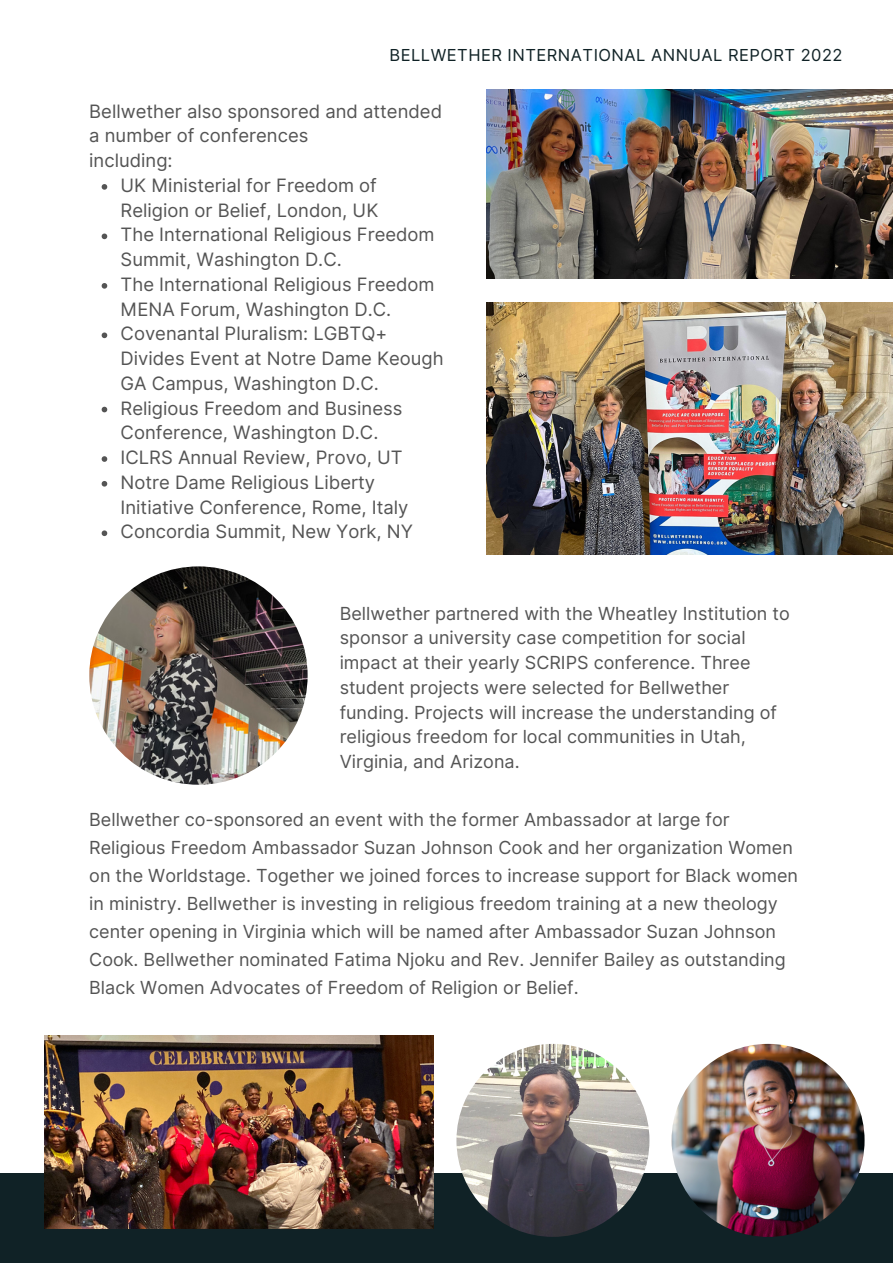
<style>
.page{position:relative;width:893px;height:1264px;background:#fff}
.page>*{position:absolute;margin:0;border:0;box-sizing:border-box;transform-origin:0 0}
.t1{font:18.45px/24.8px "Inter";color:#545454}
.t2{font:18px/28px "Inter";color:#545454}
.t3{font:16.5px "Inter";letter-spacing:.03em;color:#102226}
</style>
<div class="page">
<div style="left:0;top:1173px;width:892px;height:89px;background:#102226"></div>
<img style="left:671px;top:1043px;width:193px;height:193px;border-radius:50%">
<img style="left:456px;top:1043px;width:193px;height:193px;border-radius:50%">
<img style="left:45px;top:1035px;width:389px;height:193px">
<img style="left:486px;top:89px;width:406px;height:189px">
<img style="left:486px;top:302px;width:406px;height:252px">
<img style="left:89px;top:566px;width:218px;height:218px;border-radius:50%">
<svg style="left:102px;top:184px;width:5px;height:6px"></svg>
<svg style="left:102px;top:233px;width:5px;height:6px"></svg>
<svg style="left:102px;top:283px;width:5px;height:6px"></svg>
<svg style="left:102px;top:332px;width:5px;height:6px"></svg>
<svg style="left:102px;top:407px;width:5px;height:5px"></svg>
<svg style="left:102px;top:456px;width:5px;height:6px"></svg>
<svg style="left:102px;top:481px;width:5px;height:5px"></svg>
<svg style="left:102px;top:530px;width:5px;height:6px"></svg>
<p class="t3" style="left:389px;top:45px;width:454px">BELLWETHER INTERNATIONAL ANNUAL REPORT 2022</p>
<p class="t1" style="left:89px;top:99px;width:354px">Bellwether also sponsored and attended a number of conferences<br>including:</p>
<p class="t1" style="left:121px;top:173px;width:324px">UK Ministerial for Freedom of<br>Religion or Belief, London, UK<br>The International Religious Freedom<br>Summit, Washington D.C.<br>The International Religious Freedom<br>MENA Forum, Washington D.C.<br>Covenantal Pluralism: LGBTQ+<br>Divides Event at Notre Dame Keough<br>GA Campus, Washington D.C.<br>Religious Freedom and Business<br>Conference, Washington D.C.<br>ICLRS Annual Review, Provo, UT<br>Notre Dame Religious Liberty<br>Initiative Conference, Rome, Italy<br>Concordia Summit, New York, NY</p>
<p class="t2" style="left:339px;top:600px;width:451px;line-height:24.8px">Bellwether partnered with the Wheatley Institution to sponsor a university case competition for social impact at their yearly SCRIPS conference. Three student projects were selected for Bellwether funding. Projects will increase the understanding of religious freedom for local communities in Utah, Virginia, and Arizona.</p>
<p class="t2" style="left:89px;top:805px;width:710px">Bellwether co-sponsored an event with the former Ambassador at large for Religious Freedom Ambassador Suzan Johnson Cook and her organization Women on the Worldstage. Together we joined forces to increase support for Black women in ministry. Bellwether is investing in religious freedom training at a new theology center opening in Virginia which will be named after Ambassador Suzan Johnson Cook. Bellwether nominated Fatima Njoku and Rev. Jennifer Bailey as outstanding Black Women Advocates of Freedom of Religion or Belief.</p>
</div>
